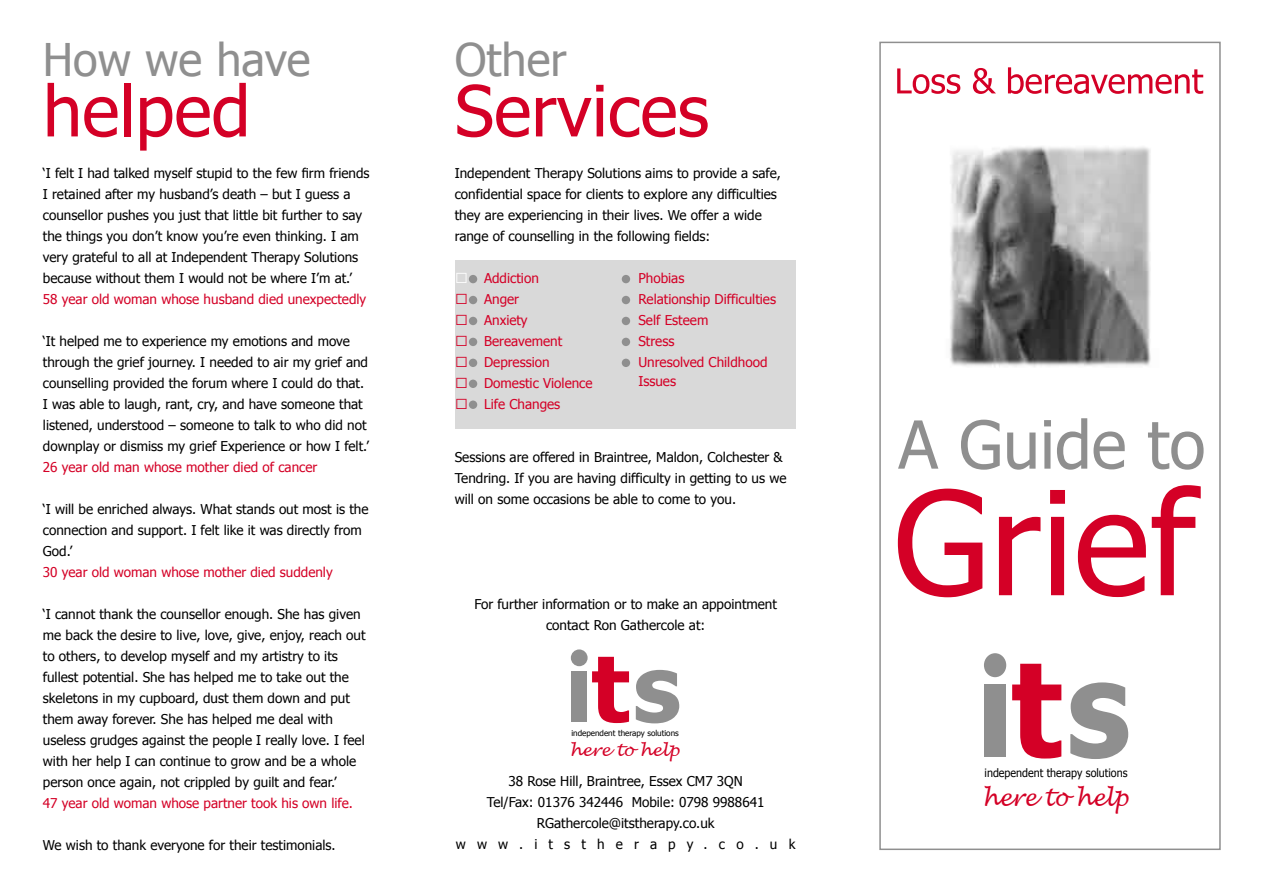
<style>
.page{position:relative;width:1263px;height:893px;background:#fff}
.page>*{position:absolute;margin:0;border:0;box-sizing:border-box;transform-origin:0 0}
.t1{font:70.5px "Tahoma";color:#d40026}
.t2{font:45px "Tahoma";color:#8f8f8f}
.t3{font:italic 23.7px "Lucida Handwriting";color:#d40026;scale:.93 1}
.t4{font:italic 16.5px "Lucida Handwriting";color:#d40026}
.t5{font:13.5px/21px "Tahoma";color:#000}
.t6{font:13.5px/21px "Tahoma";color:#d40026}
.t7{font:11.55px "Tahoma";color:#000;scale:.93 1}
.t8{font:8.1px "Tahoma";color:#000}
</style>
<div class="page">
<div style="left:455px;top:260px;width:341px;height:169px;background:#d9d9d9"></div>
<svg style="left:897px;top:68px;width:63px;height:26px"></svg>
<svg style="left:973px;top:68px;width:23px;height:26px"></svg>
<svg style="left:1008px;top:67px;width:195px;height:27px"></svg>
<svg style="left:898px;top:420px;width:40px;height:49px"></svg>
<svg style="left:961px;top:420px;width:39px;height:50px"></svg>
<svg style="left:1007px;top:432px;width:28px;height:38px"></svg>
<svg style="left:1044px;top:420px;width:7px;height:49px"></svg>
<svg style="left:1057px;top:418px;width:30px;height:52px"></svg>
<svg style="left:1093px;top:431px;width:32px;height:38px"></svg>
<svg style="left:1148px;top:422px;width:55px;height:48px"></svg>
<svg style="left:898px;top:489px;width:84px;height:108px"></svg>
<svg style="left:999px;top:517px;width:41px;height:78px"></svg>
<svg style="left:1050px;top:490px;width:15px;height:105px"></svg>
<svg style="left:1078px;top:515px;width:68px;height:82px"></svg>
<svg style="left:1152px;top:485px;width:49px;height:110px"></svg>
<div style="left:571px;top:671px;width:16px;height:51px;background:#8f8f8f"></div>
<svg style="left:592px;top:657px;width:37px;height:66px"></svg>
<svg style="left:636px;top:670px;width:43px;height:53px"></svg>
<div style="left:571px;top:649px;width:17px;height:17px;background:#8f8f8f;border-radius:50%"></div>
<div style="left:984px;top:684px;width:21px;height:73px;background:#8f8f8f"></div>
<svg style="left:1012px;top:664px;width:49px;height:94px"></svg>
<svg style="left:1070px;top:682px;width:58px;height:77px"></svg>
<div style="left:984px;top:653px;width:22px;height:24px;background:#8f8f8f;border-radius:50%"></div>
<img style="left:950px;top:146px;width:201px;height:221px">
<div style="left:469px;top:275px;width:8px;height:8px;background:#8f8f8f;border-radius:50%"></div>
<div style="left:469px;top:296px;width:8px;height:8px;background:#8f8f8f;border-radius:50%"></div>
<div style="left:469px;top:317px;width:8px;height:8px;background:#8f8f8f;border-radius:50%"></div>
<div style="left:469px;top:338px;width:8px;height:8px;background:#8f8f8f;border-radius:50%"></div>
<div style="left:469px;top:359px;width:8px;height:8px;background:#8f8f8f;border-radius:50%"></div>
<div style="left:622px;top:275px;width:8px;height:8px;background:#8f8f8f;border-radius:50%"></div>
<div style="left:622px;top:296px;width:8px;height:8px;background:#8f8f8f;border-radius:50%"></div>
<div style="left:622px;top:317px;width:8px;height:8px;background:#8f8f8f;border-radius:50%"></div>
<div style="left:622px;top:338px;width:8px;height:8px;background:#8f8f8f;border-radius:50%"></div>
<div style="left:622px;top:359px;width:8px;height:8px;background:#8f8f8f;border-radius:50%"></div>
<div style="left:469px;top:380px;width:8px;height:8px;background:#8f8f8f;border-radius:50%"></div>
<div style="left:469px;top:400px;width:8px;height:9px;background:#8f8f8f;border-radius:50%"></div>
<div style="left:879px;top:42px;width:342px;height:808px;border:2px solid #8f8f8f"></div>
<h2 class="t2" style="left:43px;top:31px;width:269px">How we have</h2>
<h1 class="t1" style="left:43px;top:66px;width:209px">helped</h1>
<p class="t5" style="left:43px;top:163px;width:328px">‘I felt I had talked myself stupid to the few firm friends I retained after my husband’s death – but I guess a counsellor pushes you just that little bit further to say the things you don’t know you’re even thinking. I am very grateful to all at Independent Therapy Solutions because without them I would not be where I’m at.’</p>
<p class="t6" style="left:43px;top:289px;width:325px">58 year old woman whose husband died unexpectedly</p>
<p class="t5" style="left:43px;top:331px;width:327px">‘It helped me to experience my emotions and move through the grief journey. I needed to air my grief and counselling provided the forum where I could do that.<br>I was able to laugh, rant, cry, and have someone that listened, understood – someone to talk to who did not downplay or dismiss my grief Experience or how I felt.’</p>
<p class="t6" style="left:43px;top:457px;width:276px">26 year old man whose mother died of cancer</p>
<p class="t5" style="left:43px;top:499px;width:327px">‘I will be enriched always. What stands out most is the connection and support. I felt like it was directly from<br>God.’</p>
<p class="t6" style="left:43px;top:562px;width:291px">30 year old woman whose mother died suddenly</p>
<p class="t5" style="left:43px;top:604px;width:324px">‘I cannot thank the counsellor enough. She has given me back the desire to live, love, give, enjoy, reach out to others, to develop myself and my artistry to its fullest potential. She has helped me to take out the skeletons in my cupboard, dust them down and put them away forever. She has helped me deal with useless grudges against the people I really love. I feel with her help I can continue to grow and be a whole person once again, not crippled by guilt and fear.’</p>
<p class="t6" style="left:43px;top:793px;width:311px">47 year old woman whose partner took his own life.</p>
<p class="t5" style="left:43px;top:835px;width:294px">We wish to thank everyone for their testimonials.</p>
<h2 class="t2" style="left:455px;top:31px;width:113px">Other</h2>
<h1 class="t1" style="left:455px;top:66px;width:256px">Services</h1>
<p class="t5" style="left:455px;top:163px;width:328px">Independent Therapy Solutions aims to provide a safe, confidential space for clients to explore any difficulties they are experiencing in their lives. We offer a wide range of counselling in the following fields:</p>
<p class="t6" style="left:484px;top:268px;width:110px">Addiction<br>Anger<br>Anxiety<br>Bereavement<br>Depression<br>Domestic Violence<br>Life Changes</p>
<p class="t5" style="left:455px;top:446px;width:333px">Sessions are offered in Braintree, Maldon, Colchester &amp;<br>Tendring. If you are having difficulty in getting to us we will on some occasions be able to come to you.</p>
<p class="t6" style="left:638px;top:267px;width:139px">Phobias<br>Relationship Difficulties<br>Self Esteem<br>Stress<br>Unresolved Childhood</p>
<p class="t6" style="left:638px;top:371px;width:39px">Issues</p>
<p class="t5" style="left:474px;top:593px;width:304px;text-align:center">For further information or to make an appointment contact Ron Gathercole at:</p>
<p class="t8" style="left:571px;top:727px;width:109px">independent therapy solutions</p>
<p class="t4" style="left:570px;top:740px;width:110px">here to help</p>
<p class="t5" style="left:456px;top:770px;width:341px;text-align:center">38 Rose Hill, Braintree, Essex CM7 3QN<br>Tel/Fax: 01376 342446 Mobile: 0798 9988641<br>RGathercole@itstherapy.co.uk www.itstherapy.co.uk</p>
<p class="t7" style="left:984px;top:765px;width:155px">independent therapy solutions</p>
<h3 class="t3" style="left:982px;top:783px;width:157px">here to help</h3>
</div>
